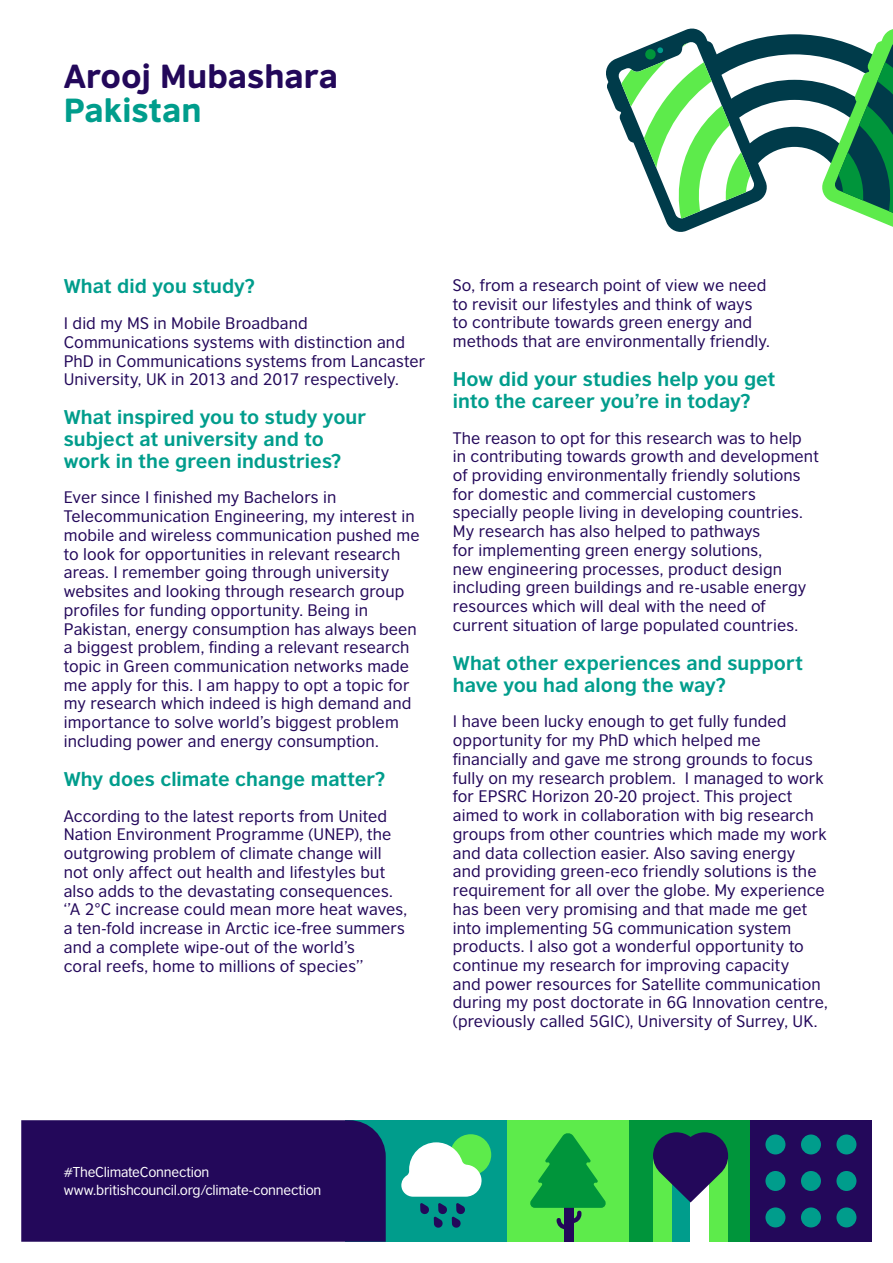
<style>
.page{position:relative;width:893px;height:1263px;background:#fff}
.page>*{position:absolute;margin:0;border:0;box-sizing:border-box;transform-origin:0 0}
.t1{font:31.5px "British Council Sans Headline";color:#23085a}
.t2{font:31.5px "British Council Sans Headline";color:#009d8c}
.t3{font:700 18.75px/21.8px "British Council Sans";letter-spacing:.005em;color:#009d8c}
.t4{font:15.75px/18.8px "British Council Sans";letter-spacing:.005em;color:#23085a}
.t5{font:13.5px/18px "British Council Sans";letter-spacing:-.015em;color:#fff}
</style>
<div class="page">
<div style="left:345px;top:1120px;width:162px;height:122px;background:#009d8c"></div>
<div style="left:450px;top:1134px;width:41px;height:41px;background:#5deb4b;border-radius:50%"></div>
<svg style="left:401px;top:1142px;width:81px;height:55px"></svg>
<svg style="left:420px;top:1203px;width:45px;height:25px"></svg>
<div style="left:629px;top:1120px;width:121px;height:122px;background:#00953b"></div>
<div style="left:653px;top:1156px;width:19px;height:86px;background:#5deb4b"></div>
<div style="left:672px;top:1156px;width:19px;height:86px;background:#009d8c"></div>
<div style="left:691px;top:1156px;width:18px;height:86px;background:#fff"></div>
<div style="left:709px;top:1156px;width:19px;height:86px;background:#5deb4b"></div>
<svg style="left:653px;top:1132px;width:75px;height:70px"></svg>
<div style="left:750px;top:1120px;width:122px;height:122px;background:#23085a"></div>
<div style="left:765px;top:1134px;width:20px;height:20px;background:#009d8c;border-radius:50%"></div>
<div style="left:765px;top:1171px;width:20px;height:20px;background:#009d8c;border-radius:50%"></div>
<div style="left:765px;top:1207px;width:20px;height:20px;background:#009d8c;border-radius:50%"></div>
<div style="left:801px;top:1134px;width:20px;height:20px;background:#009d8c;border-radius:50%"></div>
<div style="left:801px;top:1171px;width:20px;height:20px;background:#009d8c;border-radius:50%"></div>
<div style="left:801px;top:1207px;width:20px;height:20px;background:#009d8c;border-radius:50%"></div>
<div style="left:836px;top:1134px;width:20px;height:20px;background:#009d8c;border-radius:50%"></div>
<div style="left:836px;top:1171px;width:20px;height:20px;background:#009d8c;border-radius:50%"></div>
<div style="left:836px;top:1207px;width:20px;height:20px;background:#009d8c;border-radius:50%"></div>
<div style="left:507px;top:1120px;width:122px;height:122px;background:#5deb4b"></div>
<div style="left:564px;top:1202px;width:10px;height:40px;background:#23085a"></div>
<svg style="left:530px;top:1133px;width:76px;height:97px"></svg>
<div style="left:21px;top:1120px;width:365px;height:122px;background:#23085a"></div>
<svg style="left:606px;top:28px;width:287px;height:204px"></svg>
<h1 class="t1" style="left:64px;top:52px;width:276px">Arooj Mubashara</h1>
<h1 class="t2" style="left:64px;top:86px;width:139px">Pakistan</h1>
<p class="t3" style="left:64px;top:273px;width:193px">What did you study?</p>
<p class="t4" style="left:64px;top:312px;width:363px">I did my MS in Mobile Broadband Communications systems with distinction and PhD in Communications systems from Lancaster University, UK in 2013 and 2017 respectively.</p>
<p class="t3" style="left:64px;top:404px;width:304px">What inspired you to study your subject at university and to work in the green industries?</p>
<p class="t4" style="left:64px;top:487px;width:357px">Ever since I finished my Bachelors in Telecommunication Engineering, my interest in mobile and wireless communication pushed me to look for opportunities in relevant research areas. I remember going through university websites and looking through research group profiles for funding opportunity. Being in Pakistan, energy consumption has always been a biggest problem, finding a relevant research topic in Green communication networks made me apply for this. I am happy to opt a topic for my research which indeed is high demand and importance to solve world’s biggest problem including power and energy consumption.</p>
<p class="t3" style="left:64px;top:766px;width:323px">Why does climate change matter?</p>
<p class="t4" style="left:64px;top:805px;width:345px">According to the latest reports from United Nation Environment Programme (UNEP), the outgrowing problem of climate change will not only affect out health and lifestyles but also adds to the devastating consequences. ‘’A 2°C increase could mean more heat waves, a ten-fold increase in Arctic ice-free summers and a complete wipe-out of the world’s<br>coral reefs, home to millions of species’’</p>
<p class="t4" style="left:453px;top:274px;width:319px">So, from a research point of view we need to revisit our lifestyles and think of ways to contribute towards green energy and methods that are environmentally friendly.</p>
<p class="t3" style="left:453px;top:366px;width:324px">How did your studies help you get into the career you’re in today?</p>
<p class="t4" style="left:453px;top:427px;width:367px">The reason to opt for this research was to help in contributing towards growth and development of providing environmentally friendly solutions for domestic and commercial customers specially people living in developing countries.<br>My research has also helped to pathways<br>for implementing green energy solutions,<br>new engineering processes, product design including green buildings and re-usable energy resources which will deal with the need of current situation of large populated countries.</p>
<p class="t3" style="left:453px;top:650px;width:352px">What other experiences and support have you had along the way?</p>
<p class="t4" style="left:453px;top:711px;width:376px">I have been lucky enough to get fully funded opportunity for my PhD which helped me financially and gave me strong grounds to focus fully on my research problem. I managed to work for EPSRC Horizon 20-20 project. This project aimed to work in collaboration with big research groups from other countries which made my work and data collection easier. Also saving energy<br>and providing green-eco friendly solutions is the requirement for all over the globe. My experience has been very promising and that made me get into implementing 5G communication system products. I also got a wonderful opportunity to continue my research for improving capacity<br>and power resources for Satellite communication during my post doctorate in 6G Innovation centre, (previously called 5GIC), University of Surrey, UK.</p>
<p class="t5" style="left:64px;top:1162px;width:259px">#TheClimateConnection www.britishcouncil.org/climate-connection</p>
</div>
